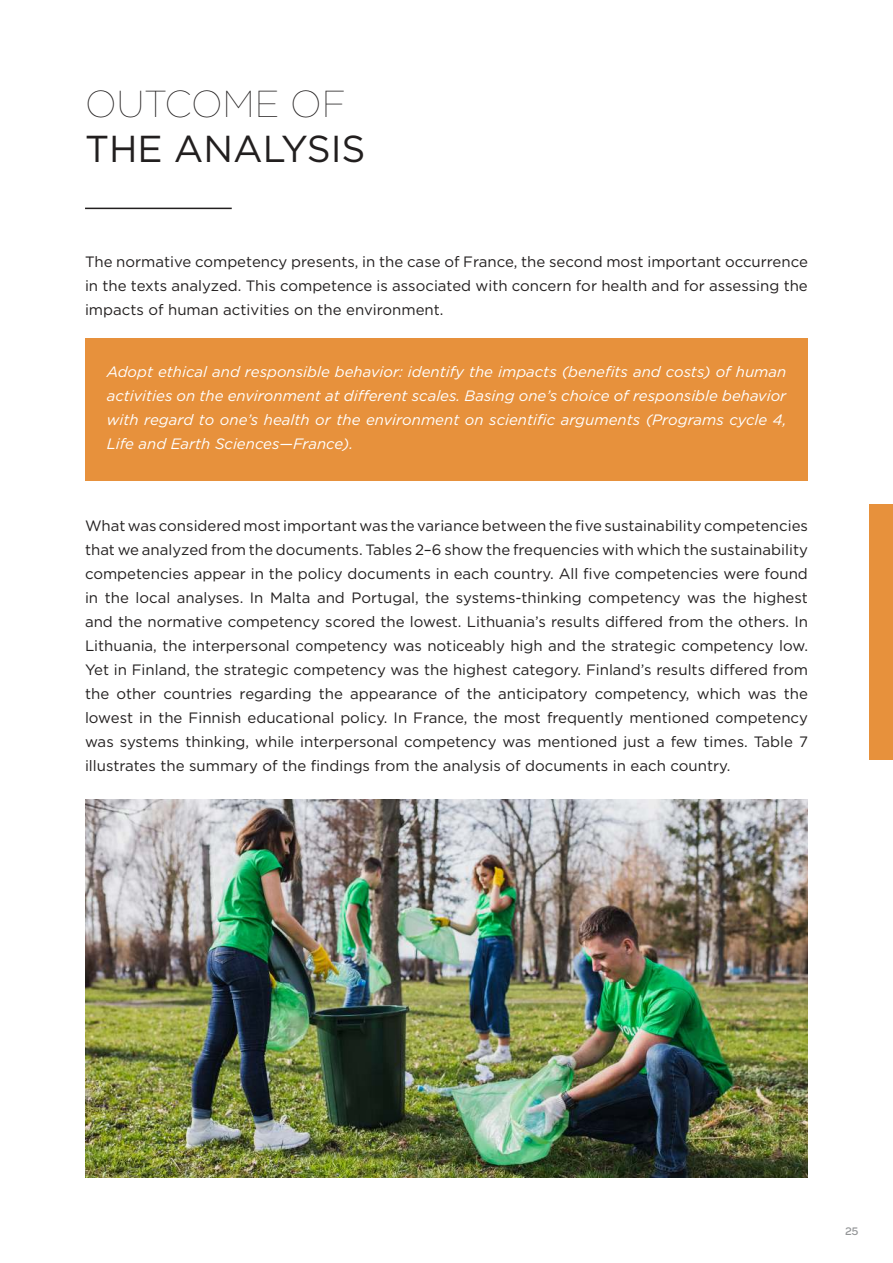
<style>
.page{position:relative;width:893px;height:1263px;background:#fff}
.page>*{position:absolute;margin:0;border:0;box-sizing:border-box;transform-origin:0 0}
.t1{font:37.5px "Gotham";color:#221f1f}
.t2{font:100 37.5px "Gotham";color:#221f1f}
.t3{font:15px/24px "Gotham";color:#221f1f;text-align:justify}
.t4{font:italic 15px/24px "Gotham";color:#fff;text-align:justify}
.t5{font:12px "Weber";color:#939597}
</style>
<div class="page">
<div style="left:870px;top:504px;width:23px;height:255px;background:#e7913c"></div>
<hr style="left:85px;top:208px;width:147px;height:1px;background:#221f1f">
<div style="left:85px;top:338px;width:723px;height:142px;background:#e7913c"></div>
<img style="left:85px;top:799px;width:723px;height:379px">
<h1 class="t2" style="left:85px;top:85px;width:262px">OUTCOME OF</h1>
<h1 class="t1" style="left:85px;top:128px;width:282px">THE ANALYSIS</h1>
<p class="t3" style="left:85px;top:250px;width:724px">The normative competency presents, in the case of France, the second most important occurrence in the texts analyzed. This competence is associated with concern for health and for assessing the impacts of human activities on the environment.</p>
<p class="t4" style="left:107px;top:360px;width:681px">Adopt ethical and responsible behavior: identify the impacts (benefits and costs) of human activities on the environment at different scales. Basing one’s choice of responsible behavior with regard to one’s health or the environment on scientific arguments (Programs cycle 4, Life and Earth Sciences—France).</p>
<p class="t3" style="left:85px;top:514px;width:724px">What was considered most important was the variance between the five sustainability competencies that we analyzed from the documents. Tables 2–6 show the frequencies with which the sustainability competencies appear in the policy documents in each country. All five competencies were found in the local analyses. In Malta and Portugal, the systems-thinking competency was the highest and the normative competency scored the lowest. Lithuania’s results differed from the others. In Lithuania, the interpersonal competency was noticeably high and the strategic competency low.<br>Yet in Finland, the strategic competency was the highest category. Finland’s results differed from the other countries regarding the appearance of the anticipatory competency, which was the lowest in the Finnish educational policy. In France, the most frequently mentioned competency was systems thinking, while interpersonal competency was mentioned just a few times. Table 7 illustrates the summary of the findings from the analysis of documents in each country.</p>
<p class="t5" style="left:845px;top:1224px;width:15px">25</p>
</div>
